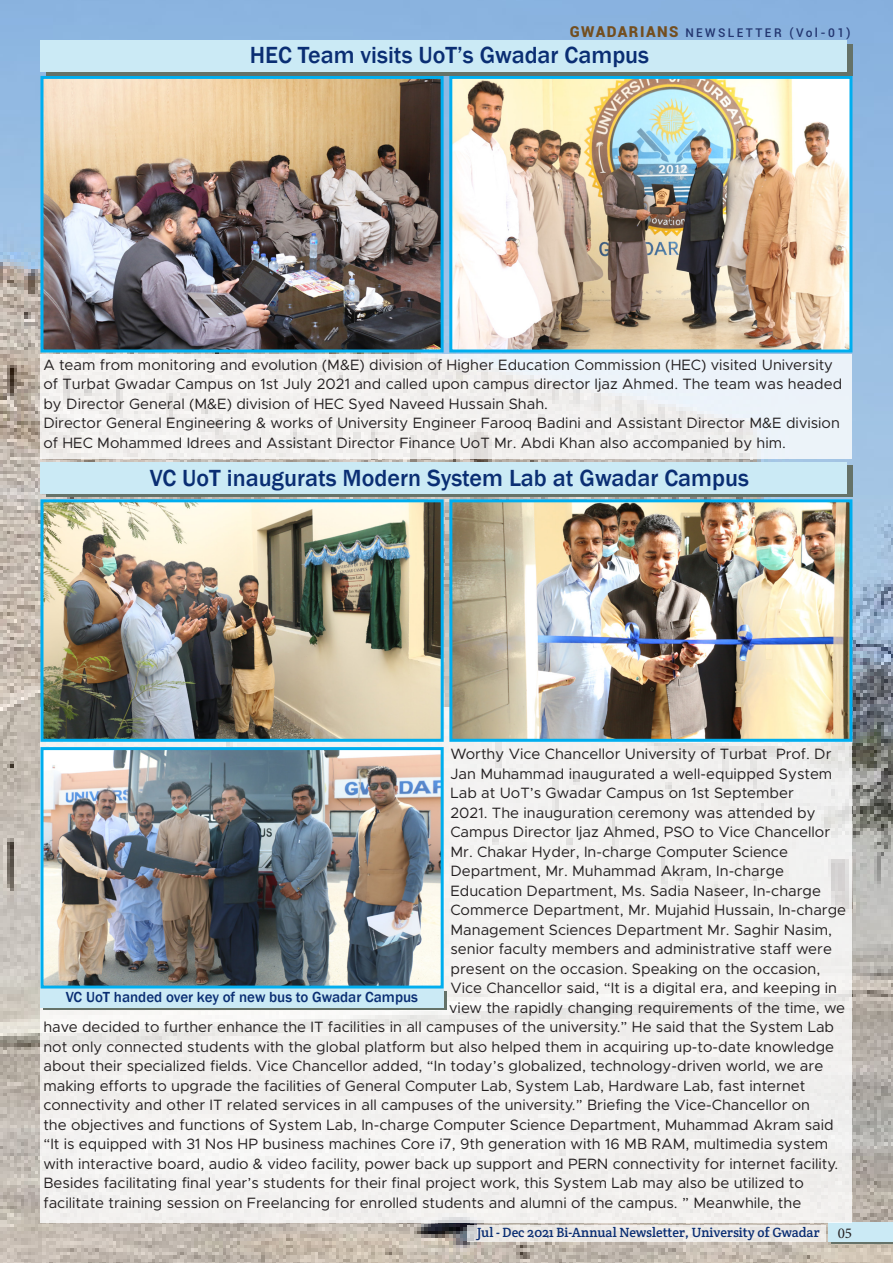
<style>
.page{position:relative;width:893px;height:1263px;background:#fff}
.page>*{position:absolute;margin:0;border:0;box-sizing:border-box;transform-origin:0 0}
.t1{font:500 24px "Franklin Gothic";color:#0a2e73}
.t2{font:15px/19.5px "Metropolis";color:#231f20}
.t3{font:500 15px "Franklin Gothic";color:#0a2e73}
.t4{font:15px "Minion Pro";color:#231f20}
.t5{font:13.5px "Crete Round";color:#0a2e73}
.t6{font:500 12px "Roboto";letter-spacing:.2em;color:#22356f}
.s1{font-weight:900;font-size:15px;color:#734e1f}
</style>
<div class="page">
<img style="left:0;top:0;width:893px;height:1263px">
<div style="left:468px;top:1225px;width:358px;height:16px;background:#edebe7"></div>
<div style="left:831px;top:1225px;width:62px;height:19px;background:linear-gradient(to right,#cbeaf5,#cbeaf5)"></div>
<div style="left:829px;top:1222px;width:64px;height:19px;background:#cbeaf5"></div>
<div style="left:40px;top:354px;width:812px;height:105px;background:#f0f2f0"></div>
<img style="left:44px;top:80px;width:396px;height:268px">
<div style="left:40px;top:76px;width:404px;height:276px;border:3px solid #00aeef"></div>
<img style="left:453px;top:80px;width:395px;height:268px">
<div style="left:449px;top:76px;width:403px;height:276px;border:3px solid #00aeef"></div>
<div style="left:40px;top:707px;width:812px;height:515px;background:#f2f1ef"></div>
<img style="left:44px;top:503px;width:396px;height:235px">
<div style="left:40px;top:499px;width:404px;height:243px;border:3px solid #00aeef"></div>
<img style="left:453px;top:503px;width:395px;height:235px">
<div style="left:449px;top:499px;width:403px;height:243px;border:3px solid #00aeef"></div>
<img style="left:44px;top:751px;width:396px;height:233px">
<div style="left:40px;top:747px;width:404px;height:241px;border:3px solid #00aeef"></div>
<div style="left:43px;top:991px;width:404px;height:19px;background:#657268"></div>
<div style="left:40px;top:989px;width:404px;height:19px;background:#cbeaf5"></div>
<div style="left:46px;top:45px;width:806px;height:31px;background:#657268"></div>
<div style="left:40px;top:41px;width:807px;height:31px;background:#cbeaf5"></div>
<div style="left:46px;top:466px;width:806px;height:31px;background:linear-gradient(to right,#657268,#657268)"></div>
<div style="left:40px;top:462px;width:807px;height:31px;background:#cbeaf5"></div>
<p class="t6" style="left:570px;top:24px;width:282px"><span class="s1">GWADARIANS</span> NEWSLETTER (Vol-01)</p>
<p class="t1" style="left:250px;top:40px;width:401px">HEC Team visits UoT’s Gwadar Campus</p>
<p class="t2" style="left:43px;top:355px;width:800px">A team from monitoring and evolution (M&amp;E) division of Higher Education Commission (HEC) visited University of Turbat Gwadar Campus on 1st July 2021 and called upon campus director Ijaz Ahmed. The team was headed by Director General (M&amp;E) division of HEC Syed Naveed Hussain Shah.</p>
<p class="t2" style="left:43px;top:414px;width:798px">Director General Engineering &amp; works of University Engineer Farooq Badini and Assistant Director M&amp;E division of HEC Mohammed Idrees and Assistant Director Finance UoT Mr. Abdi Khan also accompanied by him.</p>
<p class="t1" style="left:150px;top:463px;width:601px">VC UoT inaugurats Modern System Lab at Gwadar Campus</p>
<p class="t2" style="left:450px;top:744px;width:383px">Worthy Vice Chancellor University of Turbat Prof. Dr</p>
<p class="t2" style="left:450px;top:764px;width:383px">Jan Muhammad inaugurated a well-equipped System</p>
<p class="t2" style="left:450px;top:783px;width:345px">Lab at UoT’s Gwadar Campus on 1st September</p>
<p class="t2" style="left:450px;top:803px;width:367px">2021. The inauguration ceremony was attended by</p>
<p class="t2" style="left:450px;top:822px;width:381px">Campus Director Ijaz Ahmed, PSO to Vice Chancellor</p>
<p class="t2" style="left:450px;top:842px;width:339px">Mr. Chakar Hyder, In-charge Computer Science</p>
<p class="t2" style="left:450px;top:861px;width:335px">Department, Mr. Muhammad Akram, In-charge</p>
<p class="t2" style="left:450px;top:881px;width:372px">Education Department, Ms. Sadia Naseer, In-charge</p>
<p class="t2" style="left:450px;top:900px;width:397px">Commerce Department, Mr. Mujahid Hussain, In-charge</p>
<p class="t2" style="left:450px;top:920px;width:383px">Management Sciences Department Mr. Saghir Nasim,</p>
<p class="t2" style="left:450px;top:939px;width:383px">senior faculty members and administrative staff were</p>
<p class="t2" style="left:450px;top:959px;width:371px">present on the occasion. Speaking on the occasion,</p>
<p class="t2" style="left:450px;top:978px;width:388px">Vice Chancellor said, “It is a digital era, and keeping in</p>
<p class="t2" style="left:449px;top:998px;width:397px">view the rapidly changing requirements of the time, we</p>
<p class="t2" style="left:43px;top:1017px;width:792px">have decided to further enhance the IT facilities in all campuses of the university.” He said that the System Lab</p>
<p class="t2" style="left:43px;top:1037px;width:792px">not only connected students with the global platform but also helped them in acquiring up-to-date knowledge</p>
<p class="t2" style="left:43px;top:1056px;width:781px">about their specialized fields. Vice Chancellor added, “In today’s globalized, technology-driven world, we are</p>
<p class="t2" style="left:43px;top:1076px;width:763px">making efforts to upgrade the facilities of General Computer Lab, System Lab, Hardware Lab, fast internet</p>
<p class="t2" style="left:43px;top:1095px;width:768px">connectivity and other IT related services in all campuses of the university.” Briefing the Vice-Chancellor on</p>
<p class="t2" style="left:43px;top:1115px;width:792px">the objectives and functions of System Lab, In-charge Computer Science Department, Muhammad Akram said</p>
<p class="t2" style="left:43px;top:1134px;width:786px">“It is equipped with 31 Nos HP business machines Core i7, 9th generation with 16 MB RAM, multimedia system</p>
<p class="t2" style="left:43px;top:1154px;width:796px">with interactive board, audio &amp; video facility, power back up support and PERN connectivity for internet facility.</p>
<p class="t2" style="left:43px;top:1173px;width:762px">Besides facilitating final year’s students for their final project work, this System Lab may also be utilized to</p>
<p class="t2" style="left:43px;top:1193px;width:759px">facilitate training session on Freelancing for enrolled students and alumni of the campus. ” Meanwhile, the</p>
<p class="t3" style="left:66px;top:988px;width:354px">VC UoT handed over key of new bus to Gwadar Campus</p>
<p class="t5" style="left:477px;top:1224px;width:344px">Jul - Dec 2021 Bi-Annual Newsletter, University of Gwadar</p>
<p class="t4" style="left:838px;top:1223px;width:16px">05</p>
</div>
